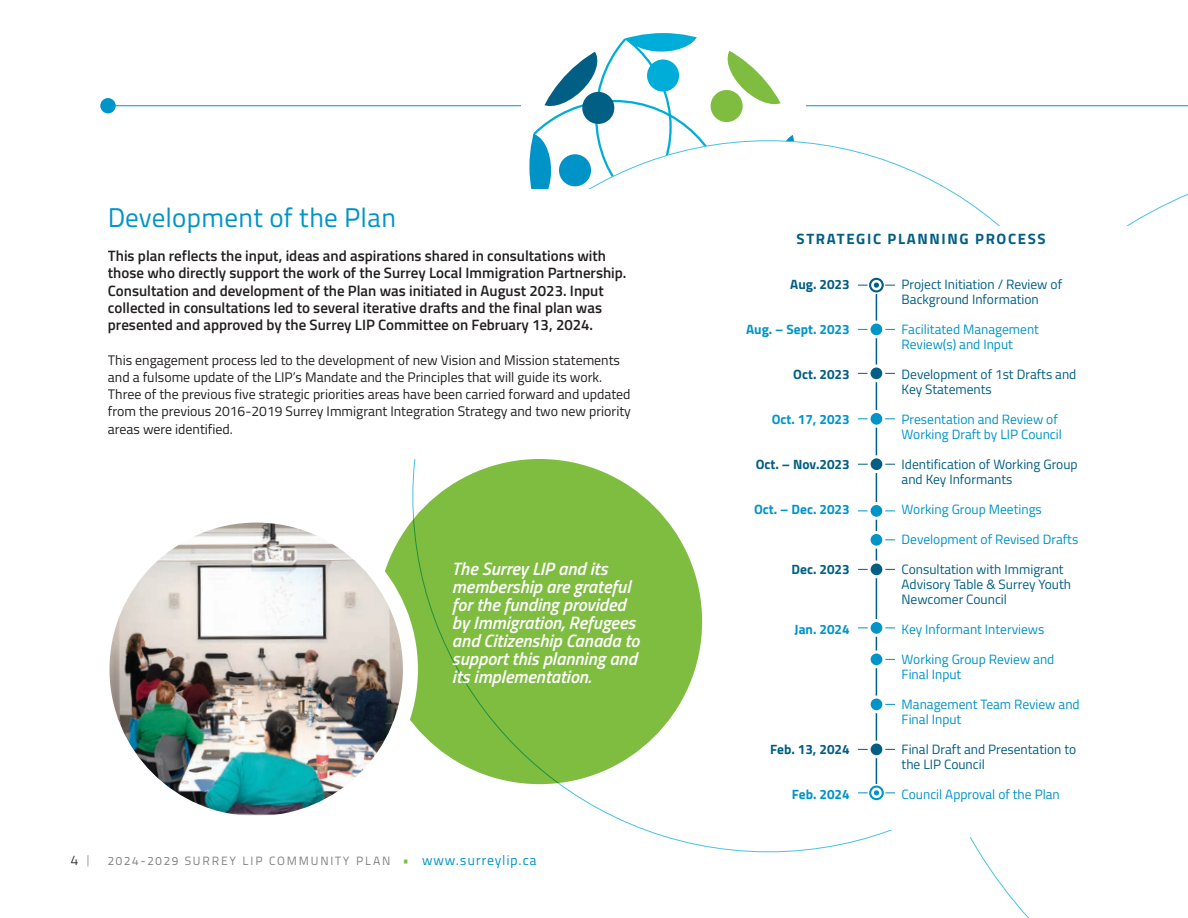
<style>
.page{position:relative;width:1188px;height:918px;background:#fff}
.page>*{position:absolute;margin:0;border:0;box-sizing:border-box;transform-origin:0 0}
.headline{font:27px "Titillium Text 25 L 400 wt";color:#0094c8}
.Call_out{font:italic 600 18px/18px "Titillium Web";color:#fff}
._1st_paragraph{font:600 15px/17.2px "Titillium Web";color:#231f20}
.Sidebar_head{font:700 15px "Titillium Web";letter-spacing:.11em;color:#015e84}
.t1{font:13.8px/17.2px "Titillium Web";color:#231f20}
.t2{font:13.5px/15px "Titillium Web";color:#0094c8}
.t3{font:13.5px/15px "Titillium Web";color:#015e84}
.t4{font:700 13.5px "Titillium Web";color:#0094c8}
.t5{font:700 13.5px "Titillium Web";color:#015e84}
.t6{font:12px "Titillium Text 25 L 400 wt";letter-spacing:.15em;color:#808285}
.s1{font-family:"Titillium Text 25 L 250 wt";font-size:13.8px;color:#231f20}
.s2{font-family:"Titillium Text 25 L 250 wt";font-size:13.8px;color:#939598}
.s3{font-size:13.8px;color:#7fbd41}
.s4{font-size:13.8px;color:#0094c8}
</style>
<div class="page">
<hr style="left:109px;top:105px;width:1079px;height:1px;background:#0094c8">
<div style="left:100px;top:98px;width:16px;height:15px;background:#0094c8;border-radius:50%"></div>
<div style="left:522px;top:30px;width:284px;height:292px;background:#fff"></div>
<svg style="left:529px;top:33px;width:265px;height:149px"></svg>
<div style="left:413px;top:141px;width:711px;height:711px;background:#fff;border-radius:50%"></div>
<hr style="left:876px;top:284px;width:1px;height:501px;background:#015e84">
<hr style="left:858px;top:329px;width:37px;height:1px;background:#0094c8">
<div style="left:869px;top:322px;width:15px;height:15px;background:#0094c8;border-radius:50%"></div>
<div style="left:868px;top:321px;width:17px;height:17px;border:3px solid #fff;border-radius:50%"></div>
<hr style="left:858px;top:373px;width:37px;height:1px;background:#015e84">
<div style="left:869px;top:366px;width:15px;height:15px;background:#015e84;border-radius:50%"></div>
<div style="left:868px;top:364px;width:17px;height:18px;border:3px solid #fff;border-radius:50%"></div>
<hr style="left:858px;top:418px;width:37px;height:1px;background:#0094c8">
<div style="left:869px;top:411px;width:15px;height:15px;background:#0094c8;border-radius:50%"></div>
<div style="left:868px;top:410px;width:17px;height:18px;border:3px solid #fff;border-radius:50%"></div>
<hr style="left:858px;top:464px;width:37px;height:1px;background:#015e84">
<div style="left:869px;top:457px;width:15px;height:15px;background:#015e84;border-radius:50%"></div>
<div style="left:868px;top:455px;width:17px;height:18px;border:3px solid #fff;border-radius:50%"></div>
<hr style="left:858px;top:511px;width:37px;height:1px;background:#0094c8">
<div style="left:869px;top:504px;width:15px;height:14px;background:#0094c8;border-radius:50%"></div>
<div style="left:868px;top:502px;width:17px;height:18px;border:3px solid #fff;border-radius:50%"></div>
<hr style="left:858px;top:569px;width:37px;height:1px;background:#015e84">
<div style="left:869px;top:562px;width:15px;height:15px;background:#015e84;border-radius:50%"></div>
<div style="left:868px;top:561px;width:17px;height:17px;border:3px solid #fff;border-radius:50%"></div>
<hr style="left:858px;top:628px;width:37px;height:1px;background:#0094c8">
<div style="left:869px;top:621px;width:15px;height:14px;background:#0094c8;border-radius:50%"></div>
<div style="left:868px;top:619px;width:17px;height:18px;border:3px solid #fff;border-radius:50%"></div>
<div style="left:869px;top:652px;width:15px;height:15px;background:#0094c8;border-radius:50%"></div>
<div style="left:868px;top:651px;width:17px;height:17px;border:3px solid #fff;border-radius:50%"></div>
<hr style="left:858px;top:749px;width:37px;height:1px;background:#015e84">
<div style="left:869px;top:742px;width:15px;height:15px;background:#015e84;border-radius:50%"></div>
<div style="left:868px;top:741px;width:17px;height:17px;border:3px solid #fff;border-radius:50%"></div>
<hr style="left:858px;top:285px;width:37px;height:1px;background:#015e84">
<div style="left:868px;top:276px;width:17px;height:18px;border:3px solid #fff;border-radius:50%"></div>
<svg style="left:869px;top:278px;width:15px;height:15px"></svg>
<hr style="left:858px;top:792px;width:37px;height:1px;background:#0094c8">
<div style="left:868px;top:784px;width:17px;height:18px;border:3px solid #fff;border-radius:50%"></div>
<svg style="left:869px;top:785px;width:15px;height:15px"></svg>
<div style="left:869px;top:697px;width:15px;height:15px;background:#0094c8;border-radius:50%"></div>
<div style="left:868px;top:696px;width:17px;height:17px;border:3px solid #fff;border-radius:50%"></div>
<div style="left:869px;top:532px;width:15px;height:15px;background:#0094c8;border-radius:50%"></div>
<div style="left:868px;top:531px;width:17px;height:18px;border:3px solid #fff;border-radius:50%"></div>
<div style="left:377px;top:459px;width:325px;height:325px;background:#7fbd41;border-radius:50%"></div>
<img style="left:102px;top:515px;width:308px;height:309px;border-radius:154px">
<div style="left:94px;top:508px;width:324px;height:323px;border:15px solid #fff;border-radius:50%"></div>
<p class="headline" style="left:108px;top:197px;width:290px">Development of the Plan</p>
<p class="_1st_paragraph" style="left:108px;top:246px;width:520px">This plan reflects the input, ideas and aspirations shared in consultations with those who directly support the work of the Surrey Local Immigration Partnership.<br>Consultation and development of the Plan was initiated in August 2023. Input collected in consultations led to several iterative drafts and the final plan was presented and approved by the Surrey LIP Committee on February 13, 2024.</p>
<p class="t1" style="left:108px;top:350px;width:525px">This engagement process led to the development of new Vision and Mission statements and a fulsome update of the LIP’s Mandate and the Principles that will guide its work.<br>Three of the previous five strategic priorities areas have been carried forward and updated from the previous 2016-2019 Surrey Immigrant Integration Strategy and two new priority areas were identified.</p>
<p class="Call_out" style="left:452px;top:558px;width:189px">The Surrey LIP and its membership are grateful for the funding provided by Immigration, Refugees and Citizenship Canada to support this planning and its implementation.</p>
<p class="t6" style="left:71px;top:852px;width:467px"><span class="s1">4</span> <span class="s2">|</span> 2024-2029 SURREY LIP COMMUNITY PLAN <span class="s3">•</span> <span class="s4">www.surreylip.ca</span></p>
<p class="Sidebar_head" style="left:797px;top:227px;width:251px">STRATEGIC PLANNING PROCESS</p>
<p class="t3" style="left:902px;top:276px;width:162px">Project Initiation / Review of<br>Background Information</p>
<p class="t2" style="left:902px;top:321px;width:139px">Facilitated Management<br>Review(s) and Input</p>
<p class="t3" style="left:902px;top:366px;width:176px">Development of 1st Drafts and<br>Key Statements</p>
<p class="t2" style="left:902px;top:411px;width:162px">Presentation and Review of<br>Working Draft by LIP Council</p>
<p class="t3" style="left:902px;top:456px;width:178px">Identification of Working Group and Key Informants</p>
<p class="t2" style="left:902px;top:501px;width:142px">Working Group Meetings</p>
<p class="t2" style="left:902px;top:531px;width:178px">Development of Revised Drafts</p>
<p class="t3" style="left:902px;top:561px;width:171px">Consultation with Immigrant<br>Advisory Table &amp; Surrey Youth<br>Newcomer Council</p>
<p class="t2" style="left:902px;top:621px;width:144px">Key Informant Interviews</p>
<p class="t2" style="left:902px;top:651px;width:154px">Working Group Review and<br>Final Input</p>
<p class="t2" style="left:902px;top:696px;width:180px">Management Team Review and<br>Final Input</p>
<p class="t3" style="left:902px;top:741px;width:176px">Final Draft and Presentation to the LIP Council</p>
<p class="t2" style="left:902px;top:786px;width:160px">Council Approval of the Plan</p>
<p class="t5" style="left:790px;top:273px;width:61px">Aug. 2023</p>
<p class="t4" style="left:746px;top:318px;width:105px">Aug. – Sept. 2023</p>
<p class="t5" style="left:793px;top:363px;width:58px">Oct. 2023</p>
<p class="t4" style="left:772px;top:408px;width:80px">Oct. 17, 2023</p>
<p class="t5" style="left:756px;top:453px;width:95px">Oct. – Nov.2023</p>
<p class="t4" style="left:754px;top:498px;width:97px">Oct. – Dec. 2023</p>
<p class="t5" style="left:792px;top:558px;width:60px">Dec. 2023</p>
<p class="t4" style="left:795px;top:618px;width:57px">Jan. 2024</p>
<p class="t5" style="left:770px;top:738px;width:81px">Feb. 13, 2024</p>
<p class="t4" style="left:792px;top:783px;width:59px">Feb. 2024</p>
</div>
